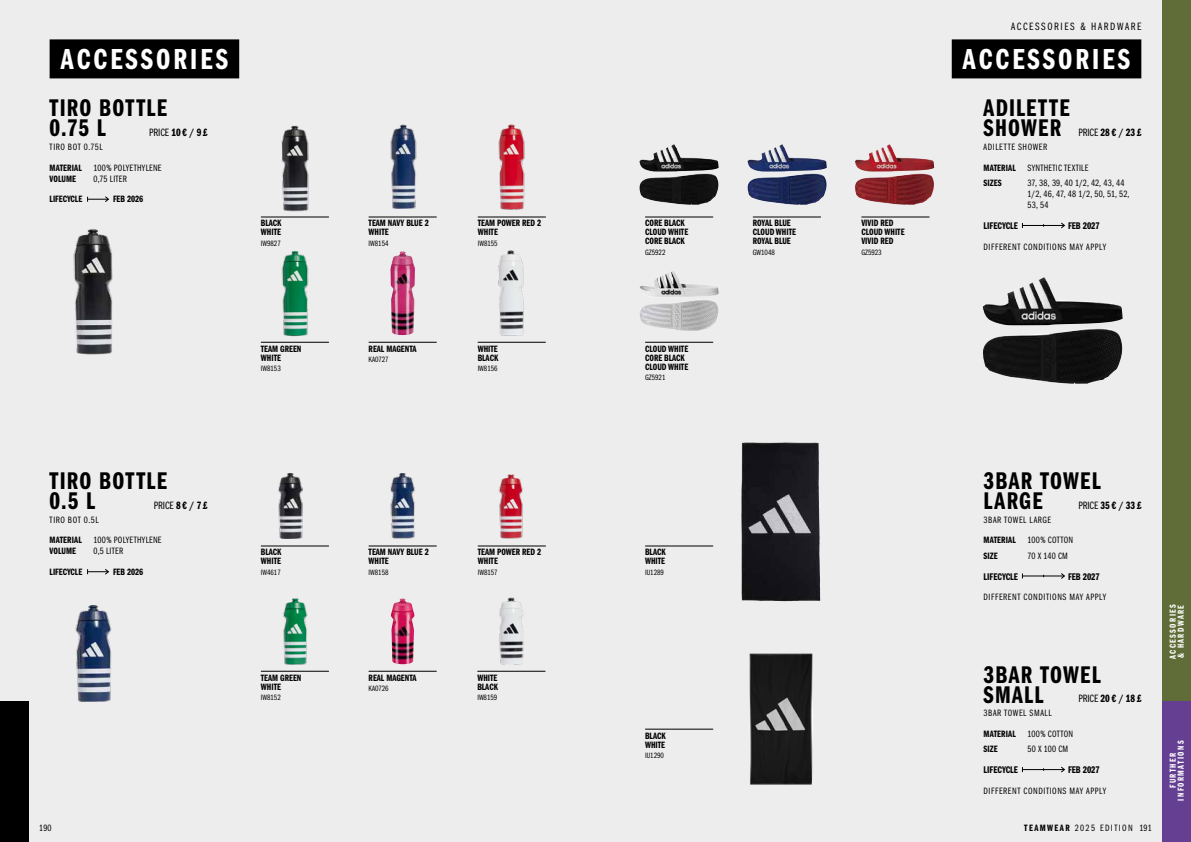
<style>
.page{position:relative;width:1191px;height:842px;background:#ededed}
.page>*{position:absolute;margin:0;border:0;box-sizing:border-box;transform-origin:0 0}
.t1{font:30px "ITC Franklin Gothic Std Dm Cp";letter-spacing:.1em;color:#fff}
.t2{font:25px/20px "ITC Franklin Gothic Std Dm Cp";letter-spacing:.05em;color:#000}
.t3{font:11px "ITC Franklin Gothic Std Dm Cp";color:#000}
.t4{font:11px "ITC Franklin Gothic Std Bk Cp";letter-spacing:.15em;color:#000}
.t5{font:10px "ITC Franklin Gothic Std Dm Cp";color:#000}
.t6{font:9.5px/9px "ITC Franklin Gothic Std Dm Cp";color:#000}
.t7{font:9.5px "ITC Franklin Gothic Std Bk Cp";letter-spacing:.055em;color:#000}
.t8{font:9.5px/20.7px "ITC Franklin Gothic Std Bk Cp";letter-spacing:.035em;color:#000}
.t9{font:9.5px/11px "ITC Franklin Gothic Std Bk Cp";letter-spacing:.025em;color:#000}
.t10{font:9.5px "ITC Franklin Gothic Std Bk Cp";letter-spacing:.02em;color:#000}
.t11{font:9.5px "ITC Franklin Gothic Std Bk Cp";letter-spacing:.03em;color:#000}
.t12{font:9.5px "ITC Franklin Gothic Std Bk Cp";letter-spacing:.15em;color:#000}
.t13{font:9px/8px "ITC Franklin Gothic Std Dm Cp";letter-spacing:.15em;color:#fff}
.t14{font:8px "ITC Franklin Gothic Std Bk Cp";color:#000}
.s1{font-family:"ITC Franklin Gothic Std Bk Cp"}
.s2{font-family:"ITC Franklin Gothic Std Dm Cp"}
</style>
<div class="page">
<img style="left:390px;top:124px;width:27px;height:85px">
<img style="left:282px;top:125px;width:27px;height:87px">
<img style="left:74px;top:229px;width:39px;height:126px">
<img style="left:282px;top:250px;width:27px;height:87px">
<img style="left:390px;top:251px;width:25px;height:84px">
<img style="left:498px;top:124px;width:27px;height:86px">
<img style="left:498px;top:250px;width:26px;height:86px">
<img style="left:390px;top:474px;width:25px;height:65px">
<img style="left:75px;top:605px;width:37px;height:97px">
<img style="left:278px;top:474px;width:25px;height:65px">
<img style="left:283px;top:598px;width:25px;height:66px">
<img style="left:391px;top:599px;width:23px;height:65px">
<img style="left:499px;top:474px;width:24px;height:65px">
<img style="left:499px;top:598px;width:24px;height:66px">
<img style="left:639px;top:144px;width:79px;height:61px">
<img style="left:983px;top:277px;width:139px;height:107px">
<img style="left:639px;top:271px;width:79px;height:60px">
<img style="left:747px;top:144px;width:79px;height:61px">
<img style="left:855px;top:144px;width:79px;height:61px">
<img style="left:749px;top:653px;width:64px;height:132px">
<img style="left:741px;top:442px;width:79px;height:159px">
<hr style="left:369px;top:342px;width:68px;height:1px;background:#000">
<hr style="left:478px;top:342px;width:68px;height:1px;background:#000">
<hr style="left:645px;top:342px;width:68px;height:1px;background:#000">
<hr style="left:261px;top:342px;width:68px;height:1px;background:#000">
<div style="left:951px;top:39px;width:190px;height:39px;background:#000"></div>
<div style="left:50px;top:39px;width:189px;height:39px;background:#000"></div>
<svg style="left:87px;top:196px;width:22px;height:6px"></svg>
<svg style="left:87px;top:569px;width:22px;height:6px"></svg>
<hr style="left:261px;top:217px;width:68px;height:1px;background:#000">
<hr style="left:369px;top:217px;width:68px;height:1px;background:#000">
<hr style="left:478px;top:217px;width:68px;height:1px;background:#000">
<hr style="left:645px;top:217px;width:68px;height:1px;background:#000">
<hr style="left:753px;top:217px;width:68px;height:1px;background:#000">
<hr style="left:861px;top:217px;width:68px;height:1px;background:#000">
<hr style="left:369px;top:671px;width:68px;height:1px;background:#000">
<hr style="left:477px;top:671px;width:68px;height:1px;background:#000">
<hr style="left:261px;top:671px;width:68px;height:1px;background:#000">
<hr style="left:645px;top:729px;width:68px;height:1px;background:#000">
<hr style="left:261px;top:546px;width:68px;height:1px;background:#000">
<hr style="left:645px;top:546px;width:68px;height:1px;background:#000">
<hr style="left:369px;top:546px;width:68px;height:1px;background:#000">
<hr style="left:478px;top:546px;width:68px;height:1px;background:#000">
<svg style="left:1061px;top:222px;width:4px;height:7px"></svg>
<hr style="left:1023px;top:225px;width:41px;height:1px;background:#000">
<svg style="left:1059px;top:573px;width:6px;height:6px"></svg>
<hr style="left:1023px;top:575px;width:41px;height:1px;background:#000">
<svg style="left:1059px;top:766px;width:6px;height:7px"></svg>
<hr style="left:1023px;top:769px;width:41px;height:1px;background:#000">
<div style="left:1162px;top:0;width:29px;height:702px;background:#606d38"></div>
<div style="left:1162px;top:702px;width:29px;height:140px;background:#643f92"></div>
<div style="left:0;top:702px;width:28px;height:140px;background:#000"></div>
<p class="t4" style="left:1011px;top:21px;width:132px">ACCESSORIES &amp; HARDWARE</p>
<h1 class="t1" style="left:61px;top:42px;width:169px">ACCESSORIES</h1>
<h1 class="t1" style="left:963px;top:42px;width:169px">ACCESSORIES</h1>
<h2 class="t2" style="left:50px;top:98px;width:119px">TIRO BOTTLE<br>0.75 L</h2>
<p class="t3" style="left:149px;top:127px;width:60px"><span class="s1">PRICE</span> 10 € / 9 £</p>
<h2 class="t2" style="left:983px;top:98px;width:87px">ADILETTE<br>SHOWER</h2>
<p class="t3" style="left:1078px;top:127px;width:64px"><span class="s1">PRICE</span> 28 € / 23 £</p>
<p class="t8" style="left:50px;top:137px;width:113px">TIRO BOT 0.75L<br><span class="s2">MATERIAL</span> 100% POLYETHYLENE</p>
<p class="t6" style="left:50px;top:174px;width:28px">VOLUME</p>
<p class="t7" style="left:94px;top:173px;width:35px">0,75 LITER</p>
<p class="t6" style="left:50px;top:195px;width:34px">LIFECYCLE</p>
<p class="t6" style="left:113px;top:195px;width:32px">FEB 2026</p>
<p class="t7" style="left:983px;top:142px;width:65px">ADILETTE SHOWER</p>
<p class="t11" style="left:983px;top:162px;width:106px"><span class="s2">MATERIAL</span> SYNTHETIC TEXTILE</p>
<p class="t6" style="left:983px;top:179px;width:20px">SIZES</p>
<p class="t9" style="left:1027px;top:178px;width:103px">37, 38, 39, 40 1/2, 42, 43, 44<br>1/2, 46, 47, 48 1/2, 50, 51, 52,<br>53, 54</p>
<p class="t6" style="left:261px;top:219px;width:22px">BLACK<br>WHITE</p>
<p class="t14" style="left:261px;top:239px;width:21px">IW9827</p>
<p class="t6" style="left:369px;top:219px;width:62px">TEAM NAVY BLUE 2<br>WHITE</p>
<p class="t14" style="left:369px;top:239px;width:21px">IW8154</p>
<p class="t6" style="left:478px;top:219px;width:65px">TEAM POWER RED 2<br>WHITE</p>
<p class="t14" style="left:478px;top:239px;width:21px">IW8155</p>
<p class="t6" style="left:645px;top:219px;width:45px">CORE BLACK<br>CLOUD WHITE<br>CORE BLACK</p>
<p class="t14" style="left:645px;top:248px;width:22px">GZ5922</p>
<p class="t6" style="left:753px;top:219px;width:45px">ROYAL BLUE<br>CLOUD WHITE<br>ROYAL BLUE</p>
<p class="t14" style="left:753px;top:248px;width:23px">GW1048</p>
<p class="t6" style="left:861px;top:219px;width:45px">VIVID RED<br>CLOUD WHITE<br>VIVID RED</p>
<p class="t14" style="left:861px;top:248px;width:22px">GZ5923</p>
<p class="t5" style="left:983px;top:220px;width:36px">LIFECYCLE</p>
<p class="t5" style="left:1068px;top:220px;width:33px">FEB 2027</p>
<p class="t7" style="left:983px;top:241px;width:124px">DIFFERENT CONDITIONS MAY APPLY</p>
<p class="t6" style="left:261px;top:344px;width:42px">TEAM GREEN<br>WHITE</p>
<p class="t14" style="left:261px;top:364px;width:21px">IW8153</p>
<p class="t6" style="left:369px;top:344px;width:49px">REAL MAGENTA</p>
<p class="t14" style="left:369px;top:355px;width:22px">KA0727</p>
<p class="t6" style="left:478px;top:344px;width:22px">WHITE<br>BLACK</p>
<p class="t14" style="left:478px;top:364px;width:21px">IW8156</p>
<p class="t6" style="left:645px;top:344px;width:45px">CLOUD WHITE<br>CORE BLACK<br>CLOUD WHITE</p>
<p class="t14" style="left:645px;top:373px;width:22px">GZ5921</p>
<h2 class="t2" style="left:50px;top:471px;width:119px">TIRO BOTTLE<br>0.5 L</h2>
<p class="t4" style="left:154px;top:499px;width:55px">PRICE <span class="s2">8 € / 7 £</span></p>
<p class="t8" style="left:50px;top:509px;width:113px">TIRO BOT 0.5L<br><span class="s2">MATERIAL</span> 100% POLYETHYLENE</p>
<p class="t6" style="left:50px;top:547px;width:28px">VOLUME</p>
<p class="t7" style="left:94px;top:546px;width:31px">0,5 LITER</p>
<p class="t6" style="left:50px;top:567px;width:34px">LIFECYCLE</p>
<p class="t6" style="left:113px;top:567px;width:32px">FEB 2026</p>
<p class="t6" style="left:261px;top:548px;width:22px">BLACK<br>WHITE</p>
<p class="t14" style="left:261px;top:568px;width:21px">IW4617</p>
<p class="t6" style="left:261px;top:673px;width:42px">TEAM GREEN<br>WHITE</p>
<p class="t14" style="left:261px;top:693px;width:21px">IW8152</p>
<p class="t6" style="left:369px;top:548px;width:62px">TEAM NAVY BLUE 2<br>WHITE</p>
<p class="t14" style="left:369px;top:568px;width:21px">IW8158</p>
<p class="t6" style="left:478px;top:548px;width:65px">TEAM POWER RED 2<br>WHITE</p>
<p class="t14" style="left:478px;top:568px;width:21px">IW8157</p>
<p class="t6" style="left:369px;top:673px;width:49px">REAL MAGENTA</p>
<p class="t14" style="left:369px;top:684px;width:22px">KA0726</p>
<p class="t6" style="left:477px;top:673px;width:22px">WHITE<br>BLACK</p>
<p class="t14" style="left:477px;top:693px;width:21px">IW8159</p>
<p class="t6" style="left:645px;top:548px;width:22px">BLACK<br>WHITE</p>
<p class="t14" style="left:645px;top:568px;width:20px">IU1289</p>
<p class="t6" style="left:645px;top:731px;width:22px">BLACK<br>WHITE</p>
<p class="t14" style="left:645px;top:751px;width:20px">IU1290</p>
<h2 class="t2" style="left:983px;top:471px;width:119px">3BAR TOWEL<br>LARGE</h2>
<p class="t3" style="left:1078px;top:499px;width:64px"><span class="s1">PRICE</span> 35 € / 33 £</p>
<p class="t7" style="left:983px;top:514px;width:69px">3BAR TOWEL LARGE</p>
<p class="t10" style="left:983px;top:535px;width:91px"><span class="s2">MATERIAL</span> 100% COTTON</p>
<p class="t6" style="left:983px;top:551px;width:16px">SIZE</p>
<p class="t7" style="left:1027px;top:550px;width:42px">70 X 140 CM</p>
<p class="t5" style="left:983px;top:571px;width:36px">LIFECYCLE</p>
<p class="t5" style="left:1068px;top:571px;width:33px">FEB 2027</p>
<p class="t7" style="left:983px;top:592px;width:124px">DIFFERENT CONDITIONS MAY APPLY</p>
<h2 class="t2" style="left:983px;top:665px;width:119px">3BAR TOWEL<br>SMALL</h2>
<p class="t3" style="left:1078px;top:693px;width:64px"><span class="s1">PRICE</span> 20 € / 18 £</p>
<p class="t7" style="left:983px;top:708px;width:70px">3BAR TOWEL SMALL</p>
<p class="t10" style="left:983px;top:728px;width:91px"><span class="s2">MATERIAL</span> 100% COTTON</p>
<p class="t6" style="left:983px;top:745px;width:16px">SIZE</p>
<p class="t7" style="left:1027px;top:744px;width:42px">50 X 100 CM</p>
<p class="t5" style="left:983px;top:764px;width:36px">LIFECYCLE</p>
<p class="t5" style="left:1068px;top:764px;width:33px">FEB 2027</p>
<p class="t7" style="left:983px;top:785px;width:124px">DIFFERENT CONDITIONS MAY APPLY</p>
<p class="t7" style="left:39px;top:823px;width:14px">190</p>
<p class="t12" style="left:1024px;top:823px;width:129px"><span class="s2">TEAMWEAR</span> 2025 EDITION 191</p>
<p class="t13" style="left:1169px;top:659px;width:56px;rotate:-90deg">ACCESSORIES &amp; HARDWARE</p>
<p class="t13" style="left:1169px;top:801px;width:62px;text-align:center;rotate:-90deg">FURTHER<br>INFORMATIONS</p>
</div>
